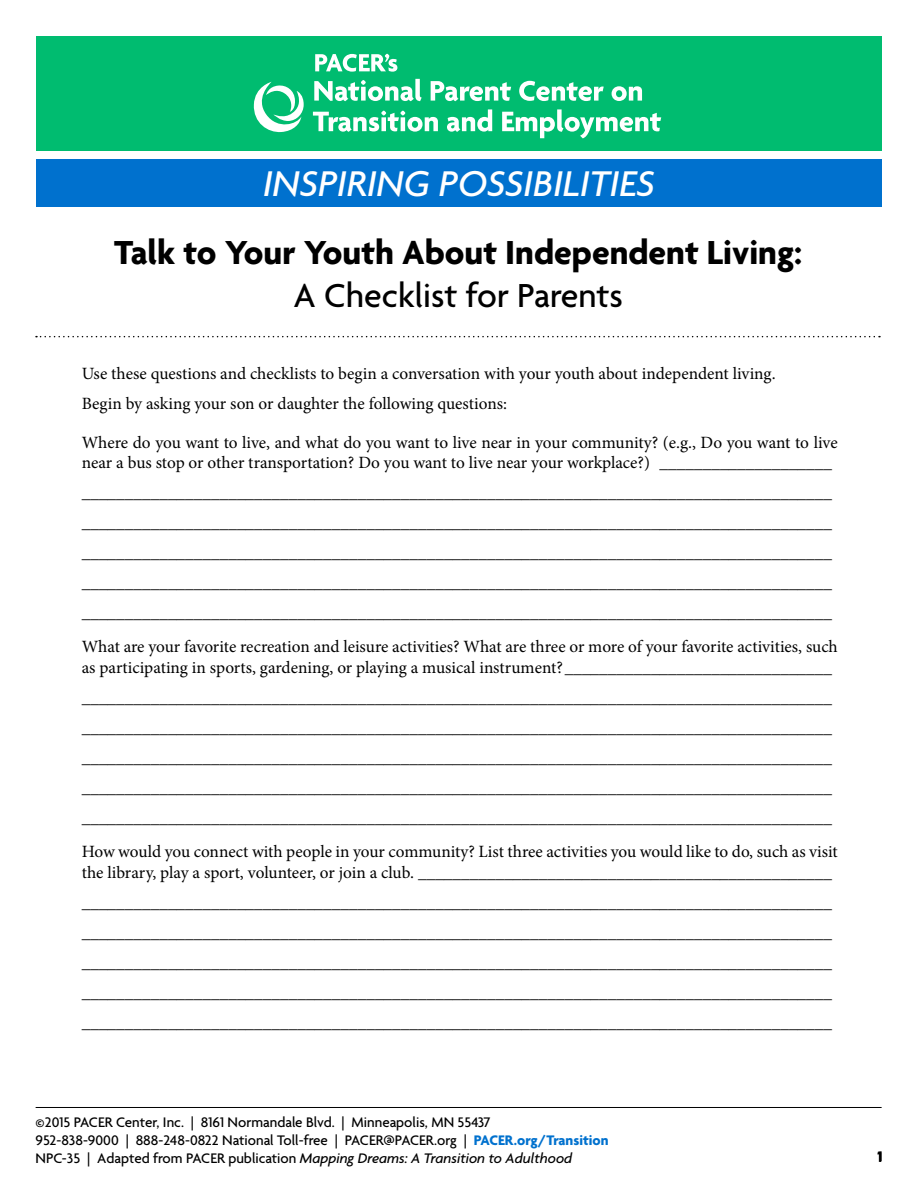
<style>
.page{position:relative;width:918px;height:1188px;background:#fff}
.page>*{position:absolute;margin:0;border:0;box-sizing:border-box;transform-origin:0 0}
.t1{font:italic 500 38.7px "Agenda";color:#fff}
.t2{font:700 36px "Agenda";color:#000}
.t3{font:500 36px "Agenda";color:#000}
.t4{font:17.25px/30px "Minion Pro";letter-spacing:-.005em;color:#000}
.t5{font:500 15px/18px "Agenda";color:#000}
.t6{font:700 15px "Agenda";color:#000}
.s1{font-weight:700;color:#0071ce}
.s2{font-style:italic}
</style>
<div class="page">
<hr style="left:36px;top:1107px;width:846px;height:1px;background:#000">
<svg style="left:36px;top:336px;width:844px;height:1px"></svg>
<div style="left:36px;top:36px;width:846px;height:115px;background:#00bc70"></div>
<div style="left:36px;top:159px;width:846px;height:48px;background:#0071ce"></div>
<svg style="left:253px;top:82px;width:51px;height:51px"></svg>
<svg style="left:314px;top:79px;width:108px;height:22px"></svg>
<svg style="left:431px;top:81px;width:80px;height:20px"></svg>
<svg style="left:519px;top:81px;width:85px;height:20px"></svg>
<svg style="left:612px;top:86px;width:30px;height:15px"></svg>
<svg style="left:313px;top:111px;width:125px;height:21px"></svg>
<svg style="left:447px;top:109px;width:45px;height:23px"></svg>
<svg style="left:502px;top:109px;width:159px;height:29px"></svg>
<svg style="left:315px;top:54px;width:82px;height:18px"></svg>
<h1 class="t1" style="left:263px;top:160px;width:393px">INSPIRING POSSIBILITIES</h1>
<h2 class="t2" style="left:114px;top:230px;width:690px">Talk to Your Youth About Independent Living:</h2>
<h2 class="t3" style="left:294px;top:273px;width:331px">A Checklist for Parents</h2>
<p class="t4" style="left:82px;top:359px;width:695px">Use these questions and checklists to begin a conversation with your youth about independent living.<br>Begin by asking your son or daughter the following questions:</p>
<p class="t4" style="left:82px;top:432px;width:757px;line-height:20.7px">Where do you want to live, and what do you want to live near in your community? (e.g., Do you want to live near a bus stop or other transportation? Do you want to live near your workplace?) ____________________</p>
<p class="t4" style="left:82px;top:478px;width:752px;text-align:justify">_______________________________________________________________________________________ _______________________________________________________________________________________ _______________________________________________________________________________________ _______________________________________________________________________________________ _______________________________________________________________________________________</p>
<p class="t4" style="left:82px;top:637px;width:758px;line-height:20.7px">What are your favorite recreation and leisure activities? What are three or more of your favorite activities, such as participating in sports, gardening, or playing a musical instrument?_______________________________</p>
<p class="t4" style="left:82px;top:683px;width:752px;text-align:justify">_______________________________________________________________________________________ _______________________________________________________________________________________ _______________________________________________________________________________________ _______________________________________________________________________________________ _______________________________________________________________________________________</p>
<p class="t4" style="left:82px;top:842px;width:758px;line-height:20.7px">How would you connect with people in your community? List three activities you would like to do, such as visit the library, play a sport, volunteer, or join a club. ________________________________________________</p>
<p class="t4" style="left:82px;top:888px;width:752px;text-align:justify">_______________________________________________________________________________________ _______________________________________________________________________________________ _______________________________________________________________________________________ _______________________________________________________________________________________ _______________________________________________________________________________________</p>
<p class="t5" style="left:36px;top:1113px;width:574px">©2015 PACER Center, Inc. | 8161 Normandale Blvd. | Minneapolis, MN 55437<br>952-838-9000 | 888-248-0822 National Toll-free | PACER@PACER.org | <span class="s1">PACER.org/Transition<br></span>NPC-35 | Adapted from PACER publication <span class="s2">Mapping Dreams: A Transition to Adulthood</span></p>
<p class="t6" style="left:877px;top:1148px;width:6px">1</p>
</div>
